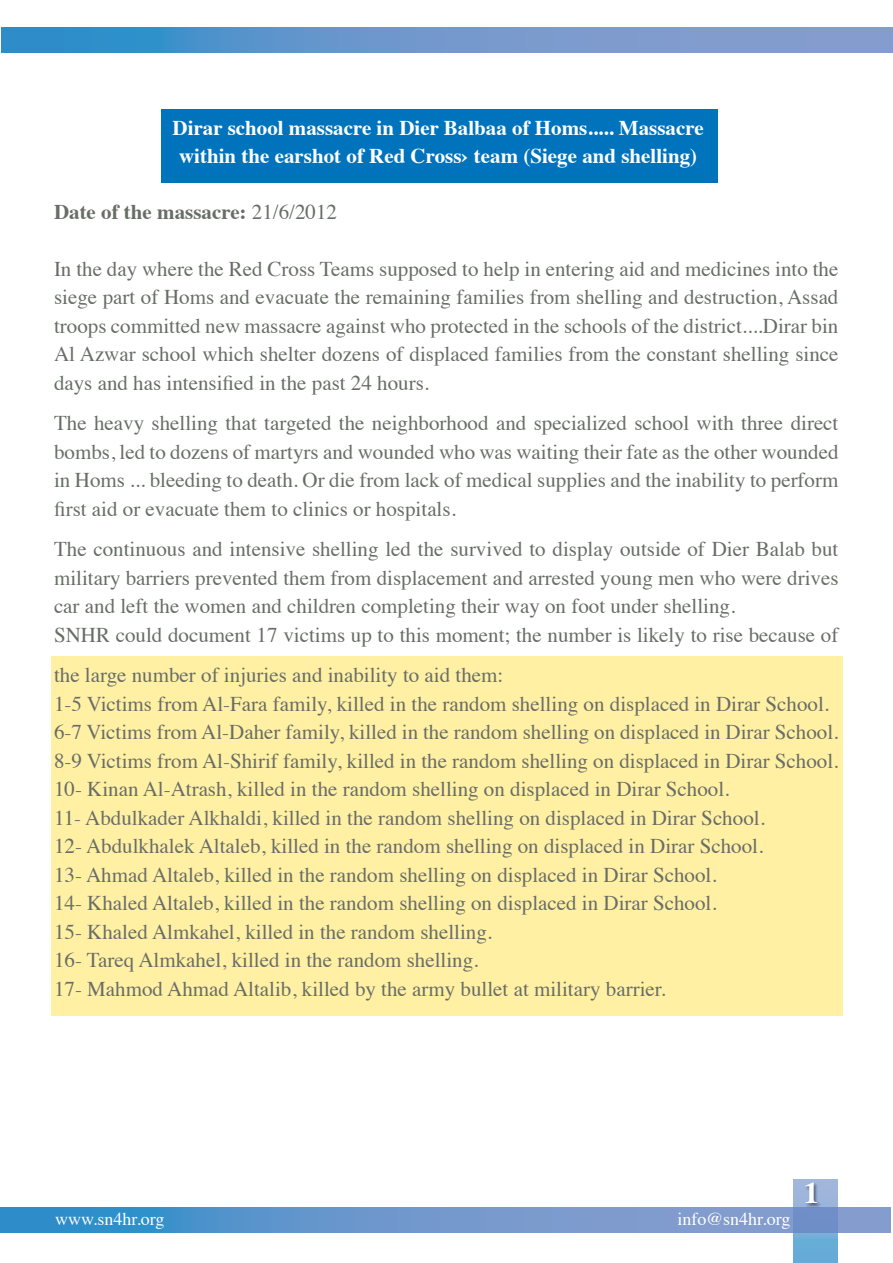
<style>
.page{position:relative;width:893px;height:1263px;background:#fff}
.page>*{position:absolute;margin:0;border:0;box-sizing:border-box;transform-origin:0 0}
.t1{font:700 30px "Times";color:#fff}
.t2{font:21px/28.5px "Times";color:#686d67;text-align:justify}
.t3{font:700 21px/28.5px "Times";color:#fff;text-align:center}
.t4{font:700 21px "Times";color:#686d67}
.t5{font:18px "Times";color:#fff}
.s1{font-weight:400}
</style>
<div class="page">
<svg style="left:794px;top:1179px;width:43px;height:84px;background:#7daed8"></svg>
<svg style="left:0;top:1208px;width:891px;height:24px;background:#6596cc"></svg>
<div style="left:805px;top:1183px;width:17px;height:24px;background:#000;opacity:.46"></div>
<svg style="left:2px;top:28px;width:891px;height:24px;background:#6696cc"></svg>
<div style="left:52px;top:656px;width:791px;height:359px;background:#fff0a4"></div>
<div style="left:161px;top:109px;width:557px;height:74px;background:#0073bd"></div>
<p class="t3" style="left:173px;top:111px;width:533px">Dirar school massacre in Dier Balbaa of Homs..... Massacre within the earshot of Red Cross› team (Siege and shelling)</p>
<p class="t4" style="left:54px;top:191px;width:285px">Date of the massacre: <span class="s1">21/6/2012</span></p>
<p class="t2" style="left:54px;top:253px;width:786px">In the day where the Red Cross Teams supposed to help in entering aid and medicines into the siege part of Homs and evacuate the remaining families from shelling and destruction, Assad troops committed new massacre against who protected in the schools of the district....Dirar bin Al Azwar school which shelter dozens of displaced families from the constant shelling since days and has intensified in the past 24 hours.</p>
<p class="t2" style="left:54px;top:407px;width:786px">The heavy shelling that targeted the neighborhood and specialized school with three direct bombs, led to dozens of martyrs and wounded who was waiting their fate as the other wounded in Homs ... bleeding to death. Or die from lack of medical supplies and the inability to perform first aid or evacuate them to clinics or hospitals.</p>
<p class="t2" style="left:54px;top:533px;width:786px;text-align:left">The continuous and intensive shelling led the survived to display outside of Dier Balab but military barriers prevented them from displacement and arrested young men who were drives car and left the women and children completing their way on foot under shelling.<br>SNHR could document 17 victims up to this moment; the number is likely to rise because of</p>
<p class="t2" style="left:54px;top:659px;width:786px;text-align:left">the large number of injuries and inability to aid them:<br>1-5 Victims from Al-Fara family, killed in the random shelling on displaced in Dirar School.<br>6-7 Victims from Al-Daher family, killed in the random shelling on displaced in Dirar School.<br>8-9 Victims from Al-Shirif family, killed in the random shelling on displaced in Dirar School.<br>10- Kinan Al-Atrash, killed in the random shelling on displaced in Dirar School.<br>11- Abdulkader Alkhaldi, killed in the random shelling on displaced in Dirar School.<br>12- Abdulkhalek Altaleb, killed in the random shelling on displaced in Dirar School.<br>13- Ahmad Altaleb, killed in the random shelling on displaced in Dirar School.<br>14- Khaled Altaleb, killed in the random shelling on displaced in Dirar School.<br>15- Khaled Almkahel, killed in the random shelling.<br>16- Tareq Almkahel, killed in the random shelling.<br>17- Mahmod Ahmad Altalib, killed by the army bullet at military barrier.</p>
<p class="t5" style="left:55px;top:1202px;width:111px">www.sn4hr.org</p>
<p class="t5" style="left:678px;top:1202px;width:114px">info@sn4hr.org</p>
<h1 class="t1" style="left:804px;top:1164px;width:16px">1</h1>
</div>
